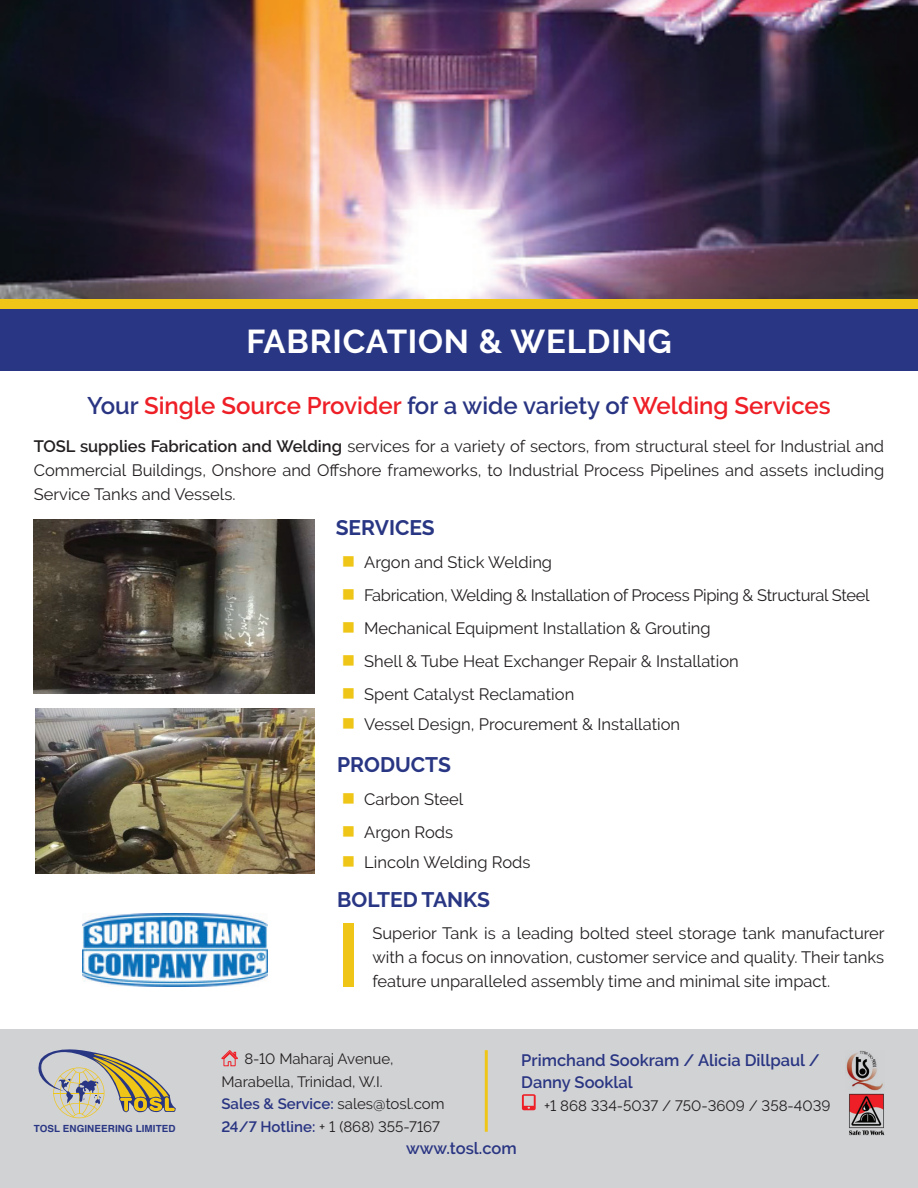
<style>
.page{position:relative;width:918px;height:1188px;background:#fff}
.page>*{position:absolute;margin:0;border:0;box-sizing:border-box;transform-origin:0 0}
.t1{font:700 33px "Raleway";letter-spacing:.025em;color:#fff}
.t2{font:600 24px "Raleway";color:#ee1f26}
.t3{font:700 21px "Raleway";color:#293683}
.t4{font:16.5px/24px "Raleway";color:#231f20;text-align:justify}
.t5{font:16.5px "Raleway";letter-spacing:-.02em;color:#231f20}
.t6{font:600 16.5px/22.5px "Raleway";color:#293582}
.t7{font:15px/22.5px "Raleway";color:#231f20}
.t8{font:700 9.9px "Helvetica";letter-spacing:.01em;color:#293683}
.s1{color:#293582}
.s2{font-weight:600}
.s3{color:#efc618}
.s4{font-weight:600;color:#293582}
</style>
<div class="page">
<div style="left:0;top:1029px;width:918px;height:159px;background:#d1d2d4"></div>
<div style="left:0;top:298px;width:918px;height:11px;background:#efc618"></div>
<div style="left:0;top:309px;width:918px;height:61px;background:#293683"></div>
<img style="left:849px;top:1093px;width:35px;height:42px">
<img style="left:846px;top:1050px;width:37px;height:41px">
<img style="left:0;top:0;width:918px;height:298px">
<img style="left:35px;top:708px;width:280px;height:165px">
<img style="left:34px;top:520px;width:280px;height:173px">
<svg style="left:221px;top:1050px;width:17px;height:17px"></svg>
<svg style="left:522px;top:1094px;width:14px;height:16px"></svg>
<hr style="left:485px;top:1050px;width:3px;height:82px;background:#efc618">
<svg style="left:38px;top:1049px;width:138px;height:69px"></svg>
<img style="left:83px;top:914px;width:185px;height:73px">
<div style="left:343px;top:923px;width:10px;height:64px;background:#efc618"></div>
<h1 class="t1" style="left:246px;top:322px;width:427px">FABRICATION &amp; WELDING</h1>
<h2 class="t2" style="left:87px;top:392px;width:745px"><span class="s1">Your</span> Single Source Provider <span class="s1">for a wide variety of</span> Welding Services</h2>
<p class="t4" style="left:34px;top:434px;width:852px"><span class="s2">TOSL supplies Fabrication and Welding</span> services for a variety of sectors, from structural steel for Industrial and Commercial Buildings, Onshore and Offshore frameworks, to Industrial Process Pipelines and assets including Service Tanks and Vessels.</p>
<p class="t3" style="left:336px;top:516px;width:100px">SERVICES</p>
<p class="t4" style="left:342px;top:550px;width:212px"><span class="s3">■</span> Argon and Stick Welding</p>
<p class="t5" style="left:342px;top:586px;width:529px"><span class="s3">■</span> Fabrication, Welding &amp; Installation of Process Piping &amp; Structural Steel</p>
<p class="t4" style="left:342px;top:616px;width:371px"><span class="s3">■</span> Mechanical Equipment Installation &amp; Grouting</p>
<p class="t4" style="left:342px;top:649px;width:399px"><span class="s3">■</span> Shell &amp; Tube Heat Exchanger Repair &amp; Installation</p>
<p class="t4" style="left:342px;top:682px;width:234px"><span class="s3">■</span> Spent Catalyst Reclamation</p>
<p class="t4" style="left:342px;top:712px;width:340px"><span class="s3">■</span> Vessel Design, Procurement &amp; Installation</p>
<p class="t3" style="left:337px;top:753px;width:115px">PRODUCTS</p>
<p class="t4" style="left:342px;top:787px;width:123px"><span class="s3">■</span> Carbon Steel</p>
<p class="t4" style="left:342px;top:820px;width:113px"><span class="s3">■</span> Argon Rods</p>
<p class="t4" style="left:342px;top:850px;width:190px"><span class="s3">■</span> Lincoln Welding Rods</p>
<p class="t8" style="left:34px;top:1121px;width:143px">TOSL ENGINEERING LIMITED</p>
<p class="t3" style="left:337px;top:887px;width:154px">BOLTED TANKS</p>
<p class="t4" style="left:372px;top:921px;width:514px">Superior Tank is a leading bolted steel storage tank manufacturer with a focus on innovation, customer service and quality. Their tanks feature unparalleled assembly time and minimal site impact.</p>
<p class="t7" style="left:221px;top:1048px;width:225px;text-indent:23px">8-10 Maharaj Avenue,<br>Marabella, Trinidad, W.I.<br><span class="s4">Sales &amp; Service:</span> sales@tosl.com<br><span class="s4">24/7 Hotline:</span> + 1 (868) 355-7167</p>
<p class="t6" style="left:521px;top:1049px;width:300px">Primchand Sookram / Alicia Dillpaul /<br>Danny Sooklal</p>
<p class="t7" style="left:544px;top:1094px;width:288px">+1 868 334-5037 / 750-3609 / 358-4039</p>
<p class="t6" style="left:406px;top:1137px;width:112px">www.tosl.com</p>
</div>
